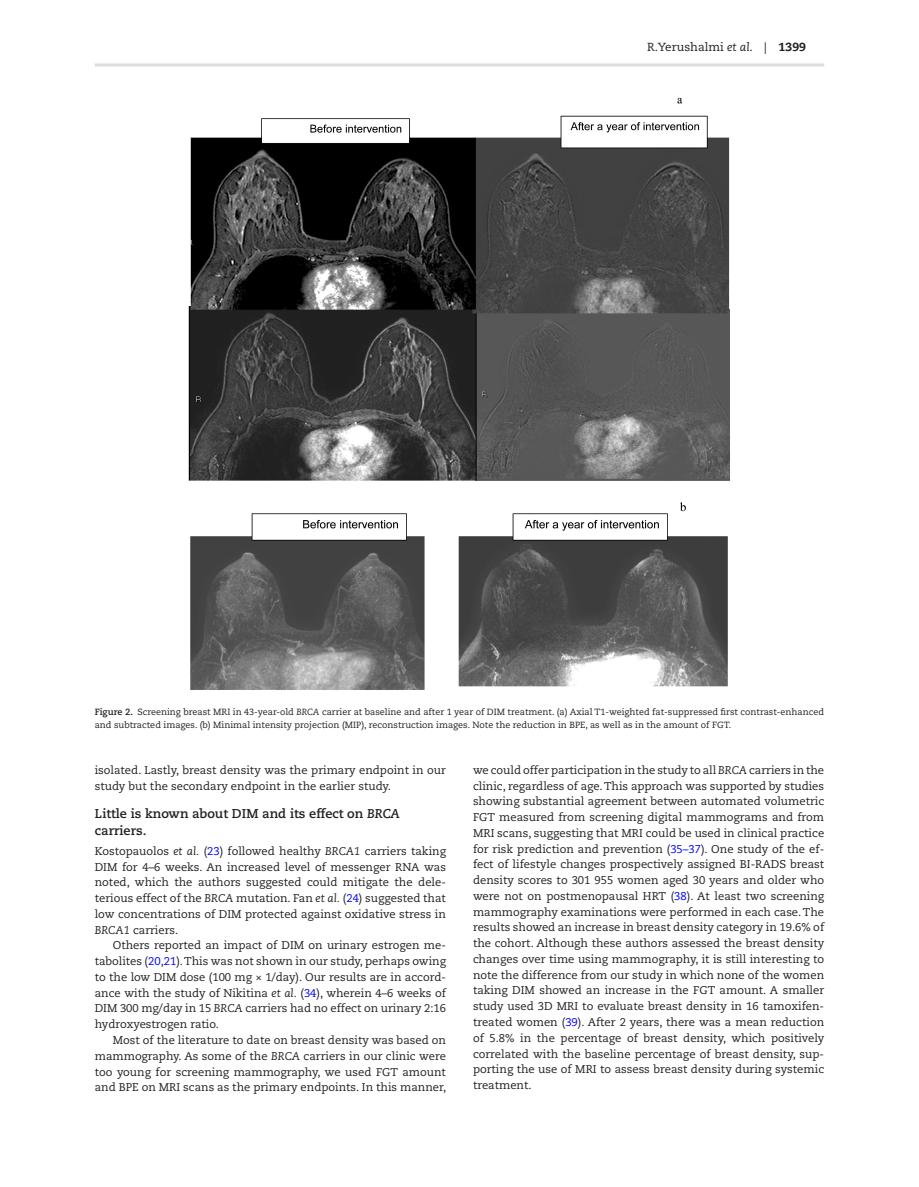
<style>
.page{position:relative;width:919px;height:1187px;background:#fff}
.page>*{position:absolute;margin:0;border:0;box-sizing:border-box;transform-origin:0 0}
.t1{font:700 12.75px/16.5px "Caecilia LT Std";color:#231f20}
.t2{font:11.7px "Caecilia LT Std";color:#231f20}
.t3{font:11.25px/15.8px "Caecilia LT Std";color:#231f20;text-align:justify}
.t4{font:9px/13.5px "Caecilia LT Std";color:#231f20}
.s1{font-style:italic}
.s2{font-weight:800}
.s3{font-weight:700}
.s4{color:#00f}
.s5{font-family:"Gandhari Unicode"}
</style>
<div class="page">
<hr style="left:95px;top:63px;width:729px;height:3px;background:#dcdddf">
<img style="left:188px;top:98px;width:542px;height:592px">
<p class="t2" style="left:647px;top:41px;width:161px">R.Yerushalmi <span class="s1">et al</span>. | <span class="s2">1399</span></p>
<p class="t4" style="left:95px;top:704px;width:730px"><span class="s3">Figure 2.</span> Screening breast MRI in 43-year-old <span class="s1">BRCA</span> carrier at baseline and after 1 year of DIM treatment. (a) Axial T1-weighted fat-suppressed first contrast-enhanced and subtracted images. (b) Minimal intensity projection (MIP), reconstruction images. Note the reduction in BPE, as well as in the amount of FGT.</p>
<p class="t3" style="left:95px;top:762px;width:353px">isolated. Lastly, breast density was the primary endpoint in our study but the secondary endpoint in the earlier study.</p>
<p class="t1" style="left:95px;top:805px;width:306px">Little is known about DIM and its effect on <span class="s1">BRCA </span>carriers.</p>
<p class="t3" style="left:95px;top:843px;width:353px">Kostopauolos <span class="s1">et al.</span> (<span class="s4">23</span>) followed healthy <span class="s1">BRCA1</span> carriers taking DIM for 4–6 weeks. An increased level of messenger RNA was noted, which the authors suggested could mitigate the dele&shy;terious effect of the <span class="s1">BRCA</span> mutation. Fan <span class="s1">et al.</span> (<span class="s4">24</span>) suggested that low concentrations of DIM protected against oxidative stress in <span class="s1">BRCA1</span> carriers.</p>
<p class="t3" style="left:95px;top:937px;width:353px;text-indent:18px">Others reported an impact of DIM on urinary estrogen me&shy;tabolites (<span class="s4">20</span>,<span class="s4">21</span>). This was not shown in our study, perhaps owing to the low DIM dose (100 mg <span class="s5">×</span> 1/day). Our results are in accord&shy;ance with the study of Nikitina <span class="s1">et al.</span> (<span class="s4">34</span>), wherein 4–6 weeks of DIM 300 mg/day in 15 <span class="s1">BRCA</span> carriers had no effect on urinary 2:16 hydroxyestrogen ratio.</p>
<p class="t3" style="left:95px;top:1032px;width:353px;text-indent:18px">Most of the literature to date on breast density was based on mammography. As some of the <span class="s1">BRCA</span> carriers in our clinic were too young for screening mammography, we used FGT amount and BPE on MRI scans as the primary endpoints. In this manner,</p>
<p class="t3" style="left:473px;top:762px;width:353px">we could offer participation in the study to all <span class="s1">BRCA</span> carriers in the clinic, regardless of age. This approach was supported by studies showing substantial agreement between automated volumetric FGT measured from screening digital mammograms and from MRI scans, suggesting that MRI could be used in clinical practice for risk prediction and prevention (<span class="s4">35–37</span>). One study of the ef&shy;fect of lifestyle changes prospectively assigned BI-RADS breast density scores to 301 955 women aged 30 years and older who were not on postmenopausal HRT (<span class="s4">38</span>). At least two screening mammography examinations were performed in each case. The results showed an increase in breast density category in 19.6% of the cohort. Although these authors assessed the breast density changes over time using mammography, it is still interesting to note the difference from our study in which none of the women taking DIM showed an increase in the FGT amount. A smaller study used 3D MRI to evaluate breast density in 16 tamoxifen&shy;treated women (<span class="s4">39</span>). After 2 years, there was a mean reduction of 5.8% in the percentage of breast density, which positively correlated with the baseline percentage of breast density, sup&shy;porting the use of MRI to assess breast density during systemic treatment.</p>
</div>
